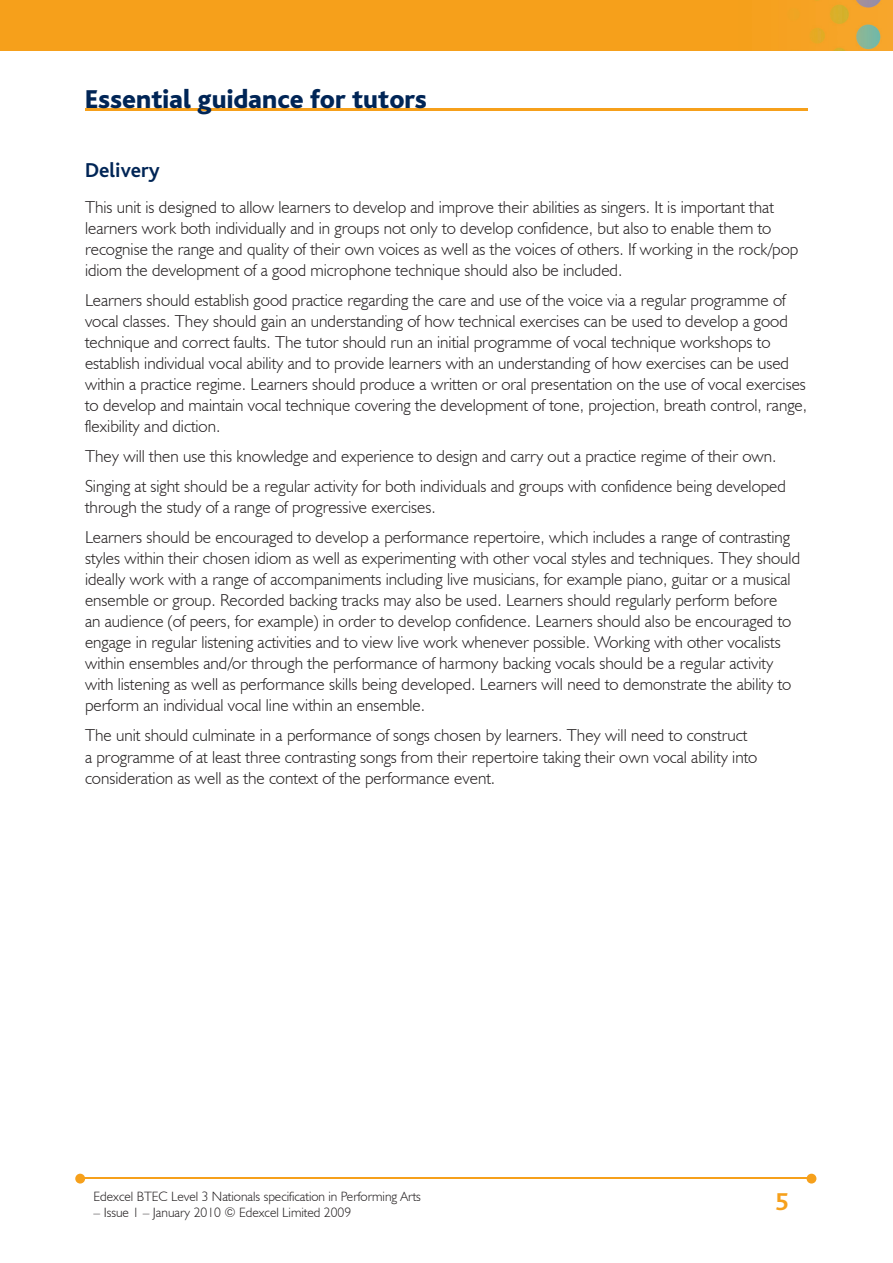
<style>
.page{position:relative;width:893px;height:1263px;background:#fff}
.page>*{position:absolute;margin:0;border:0;box-sizing:border-box;transform-origin:0 0}
.t1{font:800 27px "Bliss";color:#002556}
.t2{font:700 25.5px "Bliss";color:#f6a01b}
.t3{font:700 21px "Bliss";color:#002556}
.t4{font:300 17.25px/21px "Humanist 521 BT";color:#231f20}
.t5{font:300 13.5px "Humanist 521 BT";color:#231f20}
</style>
<div class="page">
<img style="left:0;top:0;width:893px;height:51px">
<hr style="left:82px;top:1178px;width:728px;height:1px;background:#f6a01b">
<svg style="left:807px;top:1174px;width:9px;height:9px"></svg>
<svg style="left:75px;top:1174px;width:10px;height:9px"></svg>
<hr style="left:85px;top:108px;width:723px;height:2px;background:#f6a01b">
<h1 class="t1" style="left:85px;top:85px;width:344px">Essential guidance for tutors</h1>
<p class="t3" style="left:85px;top:160px;width:76px">Delivery</p>
<p class="t4" style="left:85px;top:197px;width:715px">This unit is designed to allow learners to develop and improve their abilities as singers. It is important that learners work both individually and in groups not only to develop confidence, but also to enable them to recognise the range and quality of their own voices as well as the voices of others. If working in the rock/pop idiom the development of a good microphone technique should also be included.</p>
<p class="t4" style="left:85px;top:290px;width:724px">Learners should establish good practice regarding the care and use of the voice via a regular programme of vocal classes. They should gain an understanding of how technical exercises can be used to develop a good technique and correct faults. The tutor should run an initial programme of vocal technique workshops to establish individual vocal ability and to provide learners with an understanding of how exercises can be used within a practice regime. Learners should produce a written or oral presentation on the use of vocal exercises to develop and maintain vocal technique covering the development of tone, projection, breath control, range, flexibility and diction.</p>
<p class="t4" style="left:85px;top:441px;width:702px;line-height:30px">They will then use this knowledge and experience to design and carry out a practice regime of their own.<br>Singing at sight should be a regular activity for both individuals and groups with confidence being developed</p>
<p class="t4" style="left:85px;top:492px;width:706px;line-height:30px">through the study of a range of progressive exercises.<br>Learners should be encouraged to develop a performance repertoire, which includes a range of contrasting</p>
<p class="t4" style="left:85px;top:548px;width:717px">styles within their chosen idiom as well as experimenting with other vocal styles and techniques. They should ideally work with a range of accompaniments including live musicians, for example piano, guitar or a musical ensemble or group. Recorded backing tracks may also be used. Learners should regularly perform before<br>an audience (of peers, for example) in order to develop confidence. Learners should also be encouraged to engage in regular listening activities and to view live work whenever possible. Working with other vocalists within ensembles and/or through the performance of harmony backing vocals should be a regular activity with listening as well as performance skills being developed. Learners will need to demonstrate the ability to perform an individual vocal line within an ensemble.</p>
<p class="t4" style="left:85px;top:725px;width:674px">The unit should culminate in a performance of songs chosen by learners. They will need to construct a programme of at least three contrasting songs from their repertoire taking their own vocal ability into consideration as well as the context of the performance event.</p>
<p class="t5" style="left:94px;top:1188px;width:329px">Edexcel BTEC Level 3 Nationals specification in Performing Arts</p>
<p class="t5" style="left:94px;top:1204px;width:259px">– Issue 1 – January 2010 © Edexcel Limited 2009</p>
<h2 class="t2" style="left:775px;top:1189px;width:15px">5</h2>
</div>
